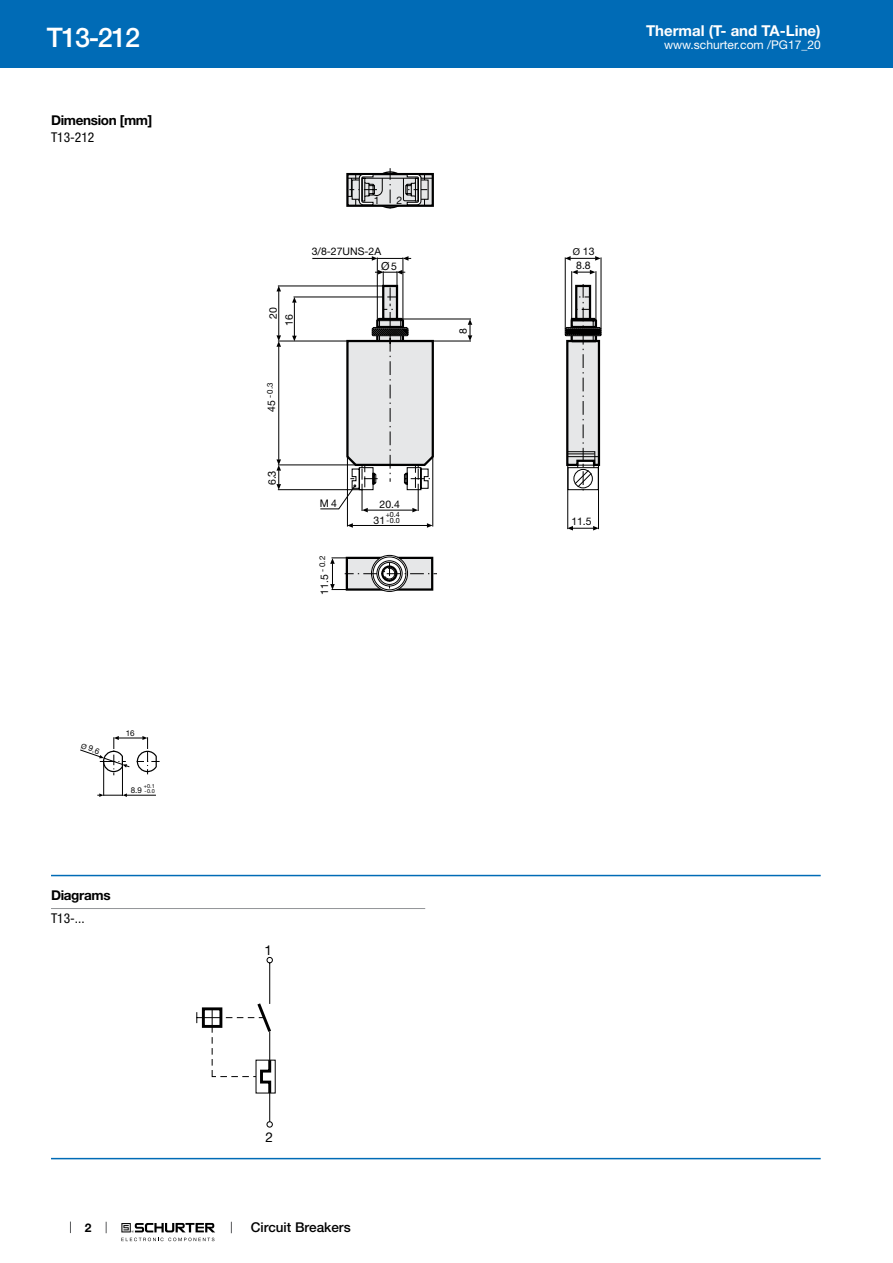
<style>
.page{position:relative;width:893px;height:1263px;background:#fff}
.page>*{position:absolute;margin:0;border:0;box-sizing:border-box;transform-origin:0 0}
.t1{font:500 27px "Helvetica Neue LT";letter-spacing:-.05em;color:#fff}
.t2{font:700 15px "Helvetica Neue LT";color:#fff}
.t3{font:700 13.5px "Helvetica Neue LT";letter-spacing:-.025em;color:#000}
.t4{font:500 13.5px "Helvetica Neue LT";color:#000}
.t5{font:condensed 13.5px "Helvetica Neue LT";color:#000}
.t6{font:13.5px "Helvetica Neue LT";color:#000}
.t7{font:12px "Helvetica Neue LT";color:#fff}
.t8{font:700 12px "Helvetica Neue LT";color:#000}
.t9{font:11.1px "Helvetica Neue";color:#000}
.t10{font:10.5px/15.9px "Helvetica Neue LT";color:#000}
.t11{font:8.1px "Helvetica Neue LT";color:#000}
.t12{font:7.95px "Helvetica Neue LT";color:#000}
.t13{font:7.2px/6.3px "Helvetica Neue LT";color:#000}
.t14{font:5.55px/4.8px "Helvetica Neue LT";color:#000}
.s1{font-size:7.35px}
.s2{font-family:"Helvetica Neue LT";font-size:10.5px}
.s3{font-size:10.5px}
.s4{font-family:"Helvetica Neue";font-size:11.1px}
.s5{font-size:9.6px}
</style>
<div class="page">
<svg style="left:70px;top:1221px;width:1px;height:12px"></svg>
<svg style="left:121px;top:1223px;width:94px;height:18px"></svg>
<div style="left:0;top:0;width:893px;height:68px;background:#006bb6"></div>
<hr style="left:312px;top:258px;width:60px;height:1px;background:#000">
<hr style="left:293px;top:297px;width:90px;height:1px;background:#000">
<hr style="left:278px;top:341px;width:69px;height:1px;background:#000">
<hr style="left:278px;top:286px;width:105px;height:1px;background:#000">
<hr style="left:278px;top:346px;width:1px;height:114px;background:#000">
<hr style="left:278px;top:465px;width:78px;height:1px;background:#000">
<hr style="left:401px;top:319px;width:70px;height:1px;background:#000">
<svg style="left:468px;top:319px;width:4px;height:22px"></svg>
<hr style="left:352px;top:525px;width:75px;height:1px;background:#000">
<hr style="left:432px;top:458px;width:1px;height:69px;background:#000">
<hr style="left:433px;top:341px;width:38px;height:1px;background:#000">
<svg style="left:427px;top:523px;width:6px;height:5px"></svg>
<svg style="left:348px;top:523px;width:5px;height:5px"></svg>
<hr style="left:278px;top:489px;width:85px;height:1px;background:#000">
<hr style="left:347px;top:458px;width:1px;height:69px;background:#000">
<svg style="left:276px;top:459px;width:5px;height:31px"></svg>
<hr style="left:294px;top:302px;width:1px;height:34px;background:#000">
<svg style="left:292px;top:297px;width:5px;height:6px"></svg>
<svg style="left:292px;top:336px;width:5px;height:5px"></svg>
<hr style="left:278px;top:291px;width:1px;height:45px;background:#000">
<svg style="left:276px;top:286px;width:5px;height:5px"></svg>
<svg style="left:276px;top:335px;width:5px;height:12px"></svg>
<svg style="left:320px;top:168px;width:115px;height:344px"></svg>
<svg style="left:330px;top:554px;width:107px;height:38px"></svg>
<div style="left:381px;top:565px;width:16px;height:17px;border:2px solid #000;border-radius:50%"></div>
<hr style="left:601px;top:257px;width:1px;height:72px;background:#000">
<svg style="left:566px;top:256px;width:35px;height:5px"></svg>
<hr style="left:571px;top:271px;width:1px;height:50px;background:#000">
<hr style="left:596px;top:271px;width:1px;height:50px;background:#000">
<hr style="left:565px;top:257px;width:1px;height:72px;background:#000">
<svg style="left:572px;top:270px;width:23px;height:4px"></svg>
<hr style="left:567px;top:465px;width:1px;height:64px;background:#000">
<svg style="left:567px;top:526px;width:32px;height:4px"></svg>
<hr style="left:598px;top:465px;width:1px;height:64px;background:#000">
<svg style="left:564px;top:284px;width:37px;height:206px"></svg>
<svg style="left:80px;top:736px;width:80px;height:61px"></svg>
<hr style="left:51px;top:875px;width:770px;height:1px;background:#006bb6">
<hr style="left:51px;top:908px;width:374px;height:1px;background:#939598">
<svg style="left:196px;top:957px;width:79px;height:171px"></svg>
<hr style="left:51px;top:1158px;width:770px;height:1px;background:#006bb6">
<h1 class="t1" style="left:47px;top:21px;width:95px">T13-212</h1>
<p class="t3" style="left:51px;top:112px;width:103px">Dimension [mm]</p>
<p class="t5" style="left:51px;top:130px;width:45px">T13-212</p>
<p class="t11" style="left:83px;top:740px;width:20px;rotate:20deg"><span class="s1">Ø</span> 9.6</p>
<p class="t11" style="left:126px;top:728px;width:10px">16</p>
<p class="t11" style="left:131px;top:785px;width:13px">8.9</p>
<p class="t14" style="left:144px;top:784px;width:12px">+0.1 -0.0</p>
<p class="t3" style="left:51px;top:886px;width:61px">Diagrams</p>
<p class="t5" style="left:51px;top:910px;width:35px">T13-...</p>
<p class="t8" style="left:85px;top:1220px;width:8px">2</p>
<p class="t10" style="left:265px;top:326px;width:20px;text-indent:7px;rotate:-90deg">20<br>16</p>
<p class="t10" style="left:374px;top:192px;width:7px">1</p>
<p class="t10" style="left:396px;top:192px;width:7px">2</p>
<p class="t10" style="left:312px;top:243px;width:71px">3/8-27UNS-2A</p>
<p class="t9" style="left:381px;top:259px;width:17px">Ø <span class="s2">5</span></p>
<p class="t12" style="left:265px;top:412px;width:31px;rotate:-90deg"><span class="s3">45</span> - 0.3</p>
<p class="t10" style="left:264px;top:485px;width:16px;rotate:-90deg">6.<span class="s4">3</span></p>
<p class="t10" style="left:320px;top:495px;width:19px">M 4</p>
<p class="t10" style="left:374px;top:497px;width:28px;text-indent:6px">20.4<br>31</p>
<p class="t13" style="left:386px;top:511px;width:16px">+0.4 -0.0</p>
<p class="t12" style="left:318px;top:572px;width:17px;rotate:-90deg">- 0.2</p>
<p class="t10" style="left:316px;top:595px;width:22px;rotate:-90deg">11.5</p>
<p class="t10" style="left:455px;top:334px;width:7px;rotate:-90deg">8</p>
<p class="t6" style="left:264px;top:942px;width:9px">1</p>
<p class="t6" style="left:265px;top:1129px;width:9px">2</p>
<p class="t4" style="left:251px;top:1219px;width:101px">Circuit Breakers</p>
<h2 class="t2" style="left:646px;top:21px;width:176px">Thermal (T- and TA-Line)</h2>
<p class="t7" style="left:664px;top:38px;width:158px">www.schurter.com /PG17_20</p>
<p class="t10" style="left:573px;top:244px;width:23px"><span class="s5">Ø</span> 13</p>
<p class="t10" style="left:576px;top:257px;width:16px">8.8</p>
<p class="t10" style="left:571px;top:513px;width:22px">11.5</p>
</div>
